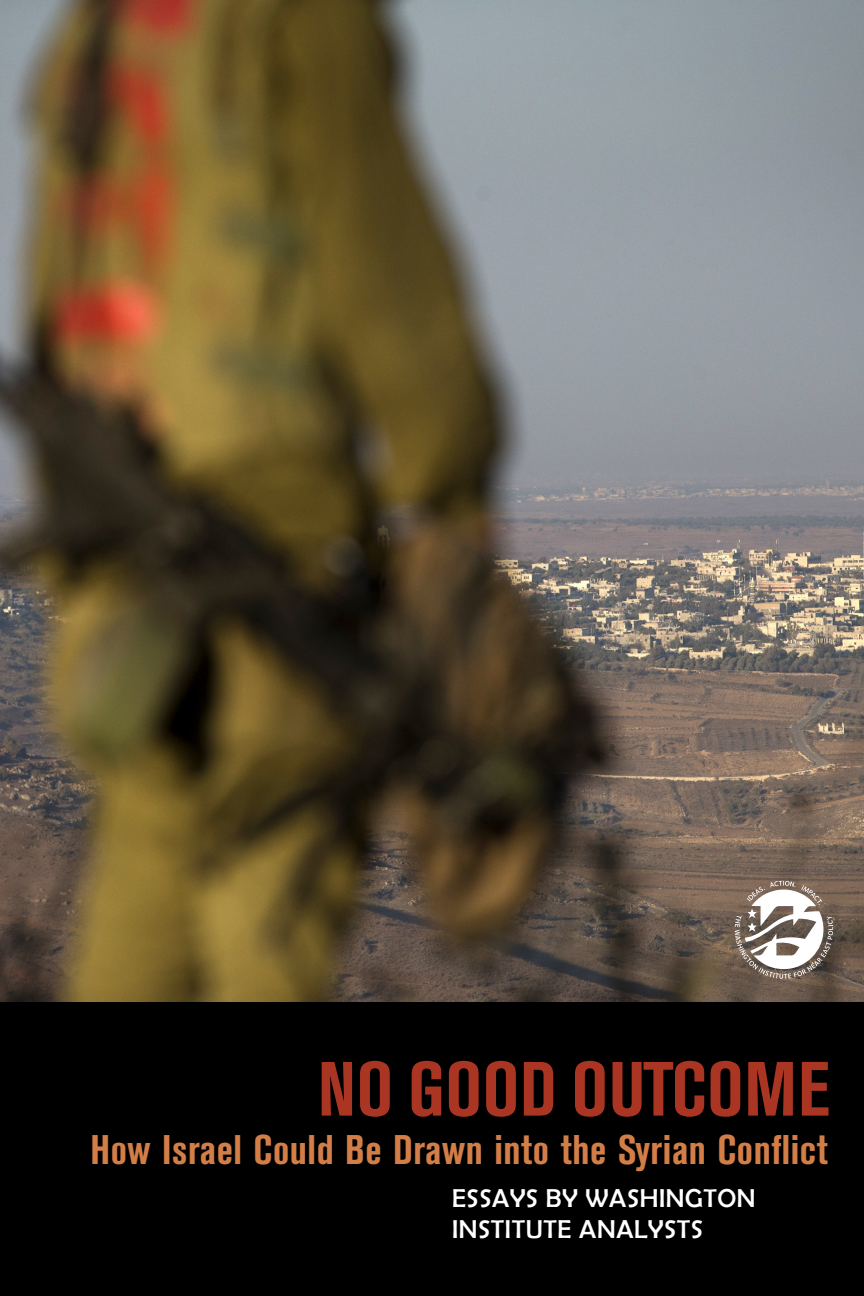
<style>
.page{position:relative;width:864px;height:1296px;background:#fff}
.page>*{position:absolute;margin:0;border:0;box-sizing:border-box;transform-origin:0 0}
.Body{font:700 condensed 76px "Akzidenz Grotesk BE";letter-spacing:.01em;color:#aa3523}
.Cover___Subtitle{font:700 condensed 41px "Akzidenz Grotesk BE";letter-spacing:.015em;color:#d37e47}
.t1{font:26px/31.2px "Berlin Sans FB";letter-spacing:.025em;color:#fff}
</style>
<div class="page">
<img style="left:0;top:0;width:864px;height:1002px">
<div style="left:0;top:1002px;width:864px;height:294px;background:#000"></div>
<svg style="left:735px;top:881px;width:98px;height:98px"></svg>
<p class="Body" style="left:318px;top:1046px;width:513px">NO GOOD OUTCOME</p>
<p class="Cover___Subtitle" style="left:91px;top:1127px;width:739px">How Israel Could Be Drawn into the Syrian Conflict</p>
<p class="t1" style="left:452px;top:1182px;width:305px">ESSAYS BY WASHINGTON<br>INSTITUTE ANALYSTS</p>
</div>
